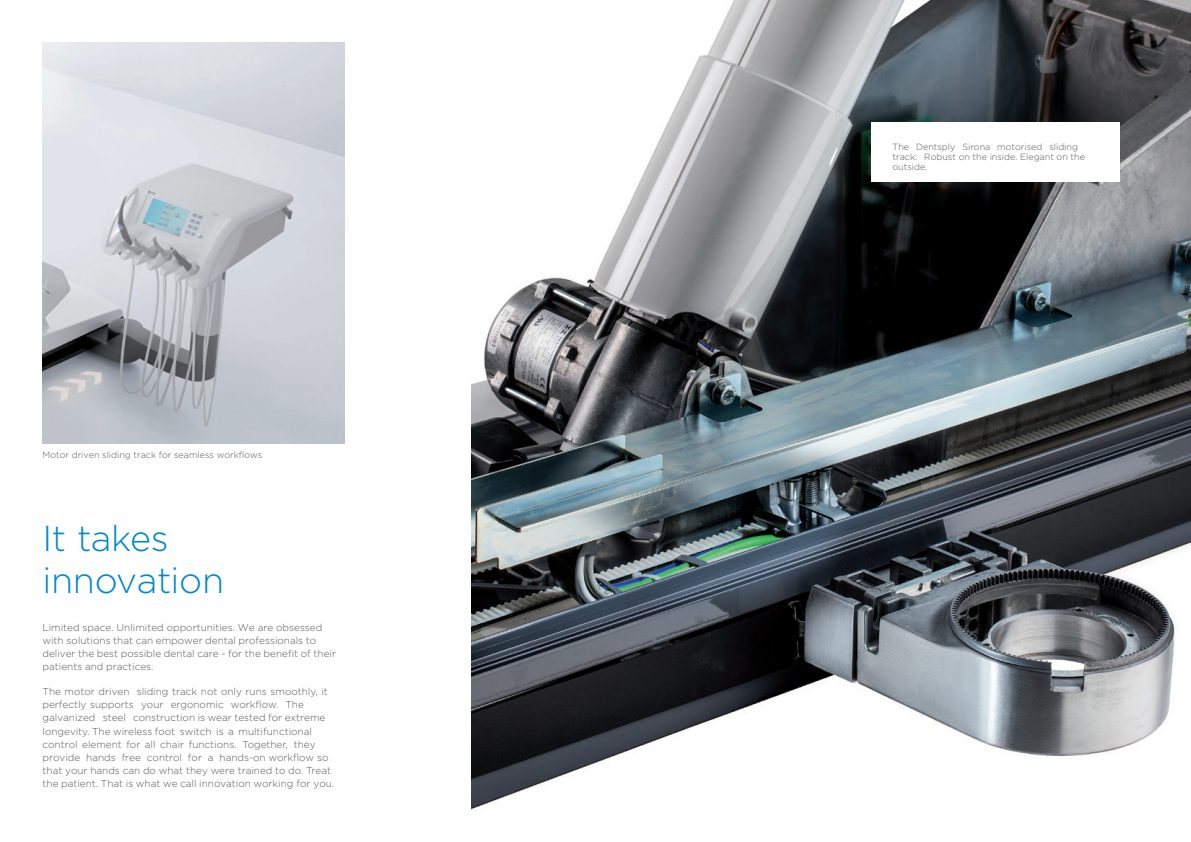
<style>
.page{position:relative;width:1191px;height:842px;background:#fff}
.page>*{position:absolute;margin:0;border:0;box-sizing:border-box;transform-origin:0 0}
.t1{font:300 36px/42px "Gotham";letter-spacing:-.01em;color:#0088ce}
.t2{font:300 10px/13px "Gotham";color:#57585a}
.t3{font:300 9px/10px "Gotham";color:#57585a}
</style>
<div class="page">
<img style="left:471px;top:0;width:720px;height:810px">
<img style="left:43px;top:43px;width:302px;height:400px">
<div style="left:871px;top:122px;width:248px;height:60px;background:#fff"></div>
<p class="t3" style="left:43px;top:449px;width:221px">Motor driven sliding track for seamless workflows</p>
<h1 class="t1" style="left:43px;top:516px;width:183px">It takes innovation</h1>
<p class="t2" style="left:43px;top:620px;width:295px">Limited space. Unlimited opportunities. We are obsessed with solutions that can empower dental professionals to deliver the best possible dental care - for the benefit of their patients and practices.</p>
<p class="t2" style="left:43px;top:685px;width:293px">The motor driven sliding track not only runs smoothly, it perfectly supports your ergonomic workflow. The galvanized steel construction is wear tested for extreme longevity. The wireless foot switch is a multifunctional control element for all chair functions. Together, they provide hands free control for a hands-on workflow so that your hands can do what they were trained to do. Treat the patient. That is what we call innovation working for you.</p>
<p class="t3" style="left:892px;top:142px;width:194px">The Dentsply Sirona motorised sliding track: Robust on the inside. Elegant on the outside.</p>
</div>
